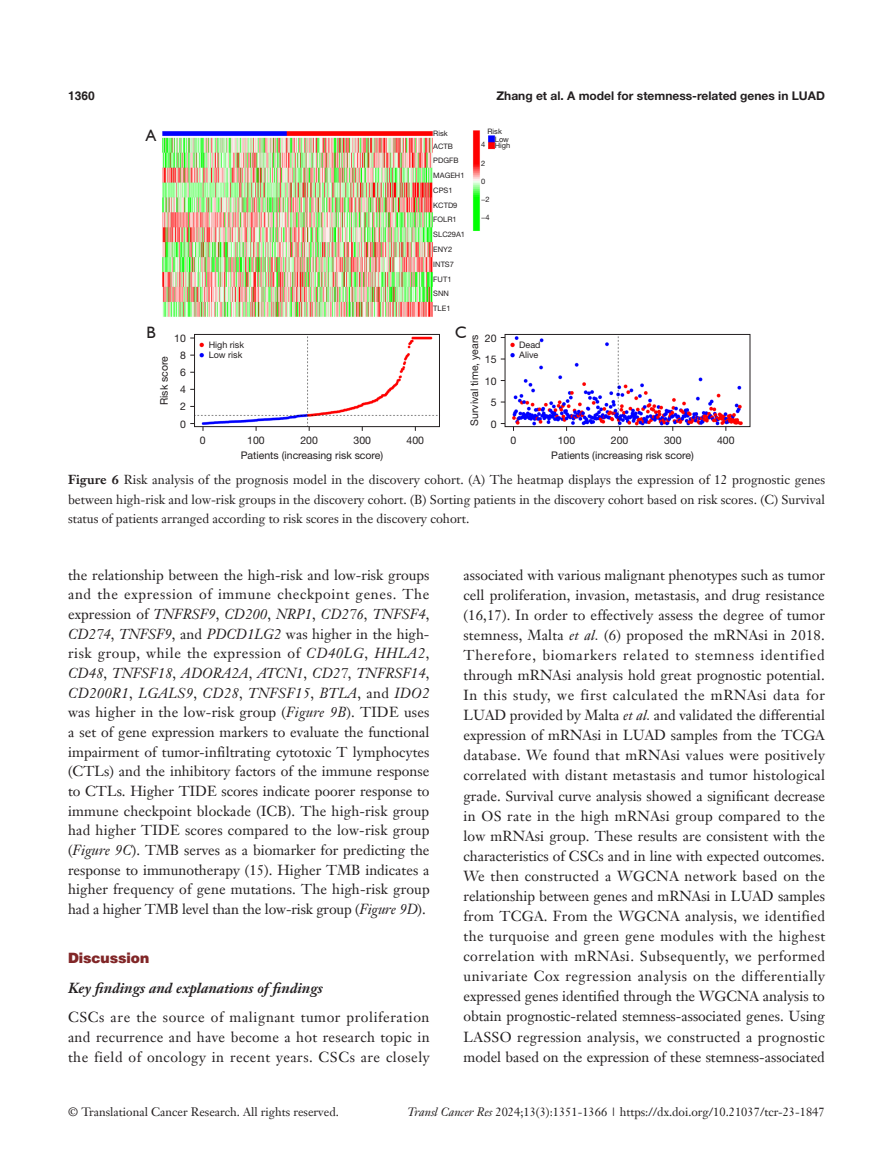
<style>
.page{position:relative;width:893px;height:1170px;background:#fff}
.page>*{position:absolute;margin:0;border:0;box-sizing:border-box;transform-origin:0 0}
.t1{font:16.5px "Humanist 521 BT";color:#231f20}
.t2{font:14.25px/20.1px "Janson Text LT";color:#231f20;text-align:justify}
._2ji-zhengti{font:italic 700 14.25px "Janson Text LT";color:#231f20}
._1ji-6_5{font:900 14.25px "Helvetica";color:#812627}
.t3{font:12.75px/19.5px "Janson Text LT";color:#231f20;text-align:justify}
.t4{font:12px "Janson Text LT";color:#231f20}
.t5{font:700 12px "Helvetica Neue LT Pro";color:#231f20}
.t6{font:700 12px "Helvetica";color:#231f20}
.t7{font:10.5px "Helvetica Neue LT Pro";color:#231f20}
.t8{font:9px/10.2px "Helvetica Neue LT Pro";color:#231f20}
.t9{font:7.5px/14.9px "Helvetica Neue LT Pro";color:#231f20}
.s1{font-weight:700}
.s2{font-style:italic}
</style>
<div class="page">
<img style="left:162px;top:130px;width:333px;height:187px">
<img style="left:190px;top:333px;width:250px;height:98px">
<img style="left:500px;top:333px;width:250px;height:98px">
<div style="left:194px;top:334px;width:246px;height:93px;border:1px solid #231f20"></div>
<div style="left:505px;top:334px;width:245px;height:93px;border:1px solid #231f20"></div>
<p class="t6" style="left:68px;top:88px;width:28px">1360</p>
<p class="t5" style="left:496px;top:88px;width:330px">Zhang et al. A model for stemness-related genes in LUAD</p>
<p class="t1" style="left:146px;top:125px;width:12px">A</p>
<p class="t9" style="left:487px;top:124px;width:16px">Risk</p>
<p class="t9" style="left:495px;top:132px;width:16px">Low</p>
<p class="t9" style="left:495px;top:138px;width:17px">High</p>
<p class="t9" style="left:433px;top:126px;width:16px">Risk</p>
<p class="t9" style="left:433px;top:138px;width:33px">ACTB<br>PDGFB<br>MAGEH1<br>CPS1<br>KCTD9<br>FOLR1<br>SLC29A1<br>ENY2<br>INTS7<br>FUT1<br>SNN<br>TLE1</p>
<p class="t9" style="left:481px;top:137px;width:6px">4</p>
<p class="t9" style="left:481px;top:155px;width:6px">2</p>
<p class="t9" style="left:481px;top:173px;width:6px">0</p>
<p class="t9" style="left:481px;top:192px;width:10px">−2</p>
<p class="t9" style="left:481px;top:210px;width:10px">−4</p>
<p class="t1" style="left:146px;top:322px;width:11px">B</p>
<p class="t1" style="left:455px;top:322px;width:13px">C</p>
<p class="t7" style="left:174px;top:331px;width:13px">10</p>
<p class="t7" style="left:180px;top:348px;width:7px">8</p>
<p class="t7" style="left:180px;top:366px;width:7px">6</p>
<p class="t7" style="left:180px;top:383px;width:7px">4</p>
<p class="t7" style="left:180px;top:400px;width:7px">2</p>
<p class="t7" style="left:180px;top:417px;width:7px">0</p>
<p class="t7" style="left:485px;top:331px;width:13px">20</p>
<p class="t7" style="left:485px;top:353px;width:13px">15</p>
<p class="t7" style="left:485px;top:374px;width:13px">10</p>
<p class="t7" style="left:491px;top:396px;width:7px">5</p>
<p class="t7" style="left:468px;top:426px;width:93px;rotate:-90deg">Survival time, years</p>
<p class="t8" style="left:209px;top:340px;width:37px">High risk<br>Low risk</p>
<p class="t7" style="left:158px;top:405px;width:51px;rotate:-90deg">Risk score</p>
<p class="t7" style="left:491px;top:417px;width:7px">0</p>
<p class="t8" style="left:519px;top:340px;width:23px">Dead</p>
<p class="t8" style="left:519px;top:350px;width:21px">Alive</p>
<p class="t7" style="left:200px;top:434px;width:7px">0</p>
<p class="t7" style="left:247px;top:434px;width:19px">100</p>
<p class="t7" style="left:300px;top:434px;width:19px">200</p>
<p class="t7" style="left:353px;top:434px;width:19px">300</p>
<p class="t7" style="left:407px;top:434px;width:19px">400</p>
<p class="t7" style="left:241px;top:448px;width:144px">Patients (increasing risk score)</p>
<p class="t7" style="left:510px;top:434px;width:7px">0</p>
<p class="t7" style="left:558px;top:434px;width:19px">100</p>
<p class="t7" style="left:611px;top:434px;width:19px">200</p>
<p class="t7" style="left:664px;top:434px;width:19px">300</p>
<p class="t7" style="left:717px;top:434px;width:19px">400</p>
<p class="t7" style="left:551px;top:448px;width:144px">Patients (increasing risk score)</p>
<p class="t3" style="left:68px;top:470px;width:759px"><span class="s1">Figure 6</span> Risk analysis of the prognosis model in the discovery cohort. (A) The heatmap displays the expression of 12 prognostic genes between high-risk and low-risk groups in the discovery cohort. (B) Sorting patients in the discovery cohort based on risk scores. (C) Survival status of patients arranged according to risk scores in the discovery cohort.</p>
<p class="t2" style="left:68px;top:564px;width:363px;line-height:19.6px">the relationship between the high-risk and low-risk groups and the expression of immune checkpoint genes. The expression of <span class="s2">TNFRSF9</span>, <span class="s2">CD200</span>, <span class="s2">NRP1</span>, <span class="s2">CD276</span>, <span class="s2">TNFSF4</span>, <span class="s2">CD274</span>, <span class="s2">TNFSF9</span>, and <span class="s2">PDCD1LG2</span> was higher in the high&shy;risk group, while the expression of <span class="s2">CD40LG</span>, <span class="s2">HHLA2</span>, <span class="s2">CD48</span>, <span class="s2">TNFSF18</span>, <span class="s2">ADORA2A</span>, <span class="s2">ATCN1</span>, <span class="s2">CD27</span>, <span class="s2">TNFRSF14</span>, <span class="s2">CD200R1</span>, <span class="s2">LGALS9</span>, <span class="s2">CD28</span>, <span class="s2">TNFSF15</span>, <span class="s2">BTLA</span>, and <span class="s2">IDO2 </span>was higher in the low-risk group (<span class="s2">Figure 9B</span>). TIDE uses a set of gene expression markers to evaluate the functional impairment of tumor-infiltrating cytotoxic T lymphocytes (CTLs) and the inhibitory factors of the immune response to CTLs. Higher TIDE scores indicate poorer response to immune checkpoint blockade (ICB). The high-risk group had higher TIDE scores compared to the low-risk group (<span class="s2">Figure 9C</span>). TMB serves as a biomarker for predicting the response to immunotherapy (15). Higher TMB indicates a higher frequency of gene mutations. The high-risk group had a higher TMB level than the low-risk group (<span class="s2">Figure 9D</span>).</p>
<p class="_1ji-6_5" style="left:68px;top:948px;width:83px">Discussion</p>
<p class="_2ji-zhengti" style="left:68px;top:978px;width:256px">Key findings and explanations of findings</p>
<p class="t2" style="left:68px;top:1007px;width:363px;line-height:19.6px">CSCs are the source of malignant tumor proliferation and recurrence and have become a hot research topic in the field of oncology in recent years. CSCs are closely</p>
<p class="t2" style="left:463px;top:564px;width:363px">associated with various malignant phenotypes such as tumor cell proliferation, invasion, metastasis, and drug resistance (16,17). In order to effectively assess the degree of tumor stemness, Malta <span class="s2">et al.</span> (6) proposed the mRNAsi in 2018.<br>Therefore, biomarkers related to stemness identified through mRNAsi analysis hold great prognostic potential.<br>In this study, we first calculated the mRNAsi data for LUAD provided by Malta <span class="s2">et al.</span> and validated the differential expression of mRNAsi in LUAD samples from the TCGA database. We found that mRNAsi values were positively correlated with distant metastasis and tumor histological grade. Survival curve analysis showed a significant decrease in OS rate in the high mRNAsi group compared to the low mRNAsi group. These results are consistent with the characteristics of CSCs and in line with expected outcomes.<br>We then constructed a WGCNA network based on the relationship between genes and mRNAsi in LUAD samples from TCGA. From the WGCNA analysis, we identified the turquoise and green gene modules with the highest correlation with mRNAsi. Subsequently, we performed univariate Cox regression analysis on the differentially expressed genes identified through the WGCNA analysis to obtain prognostic-related stemness-associated genes. Using LASSO regression analysis, we constructed a prognostic model based on the expression of these stemness-associated</p>
<p class="t4" style="left:68px;top:1104px;width:272px">© Translational Cancer Research. All rights reserved.</p>
<p class="t4" style="left:407px;top:1104px;width:419px"><span class="s2">Transl Cancer Res</span> 2024;13(3):1351-1366 | https://dx.doi.org/10.21037/tcr-23-1847</p>
</div>
